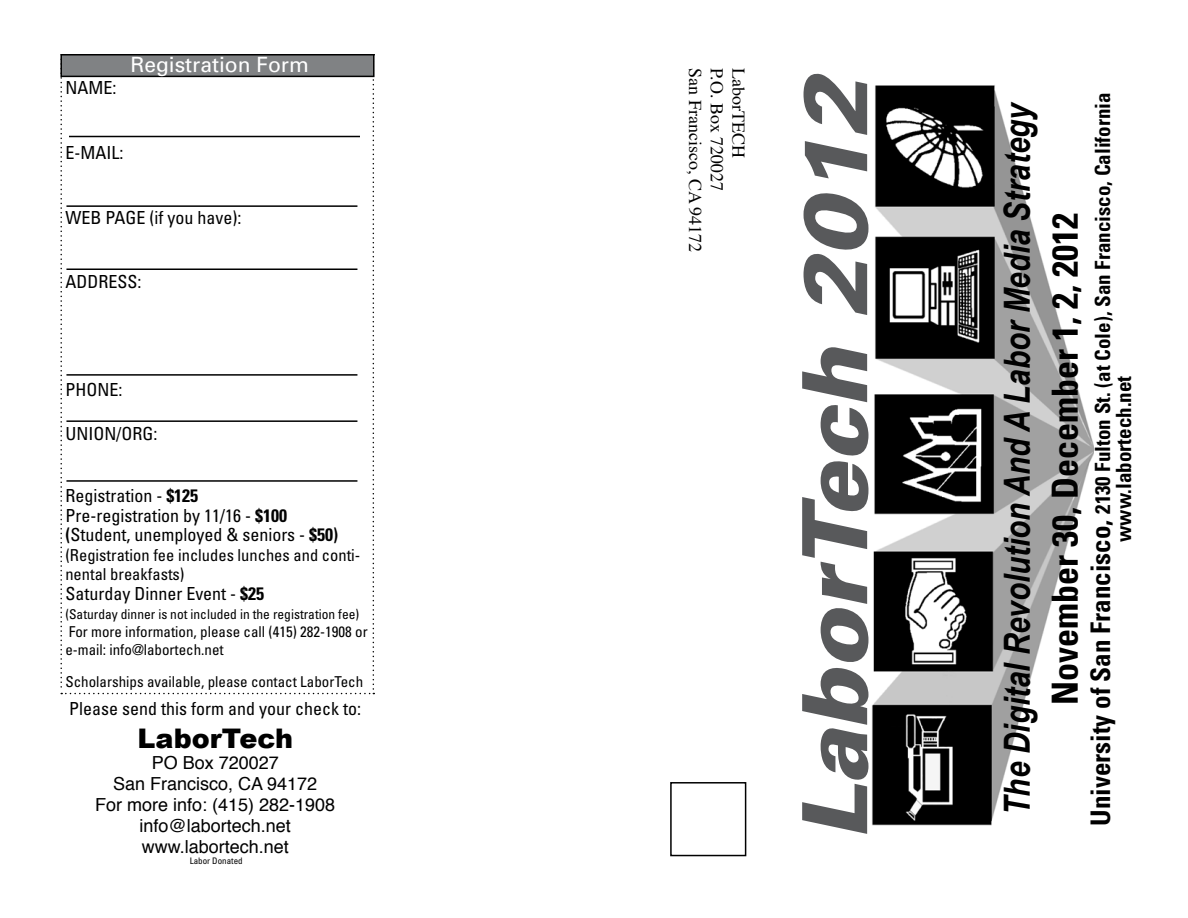
<style>
.page{position:relative;width:1188px;height:918px;background:#fff}
.page>*{position:absolute;margin:0;border:0;box-sizing:border-box;transform-origin:0 0}
.t1{font:italic 900 90px "Univers";color:#58595b}
.t2{font:italic 700 36px "Arial Narrow";color:#000}
.t3{font:700 condensed 36px "Univers";color:#000}
.t4{font:900 27px "Arial";color:#000}
.t5{font:700 condensed 21px "Univers";color:#000}
.t6{font:21px "Univers";color:#fff}
.t7{font:condensed 18px/19.5px "Univers";color:#000}
.t8{font:18px/21px "Helvetica";color:#000;text-align:center}
.t9{font:18px "Times";color:#000}
.t10{font:condensed 16.5px/19.5px "Univers";color:#000}
.t11{font:condensed 15px/18px "Univers";color:#000}
.t12{font:condensed 13.5px "Univers";color:#000}
.t13{font:condensed 9px "Univers";color:#000}
.s1{font-weight:700}
.s2{font-size:27px}
</style>
<div class="page">
<svg style="left:60px;top:77px;width:314px;height:617px"></svg>
<img style="left:872px;top:85px;width:221px;height:741px">
<div style="left:670px;top:782px;width:76px;height:74px;border:2px solid #000"></div>
<div style="left:61px;top:55px;width:313px;height:21px;background:#808284"></div>
<div style="left:60px;top:54px;width:315px;height:23px;border:2px solid #000"></div>
<hr style="left:69px;top:136px;width:291px;height:1px;background:#000">
<hr style="left:66px;top:268px;width:291px;height:2px;background:#000">
<hr style="left:66px;top:374px;width:291px;height:2px;background:#000">
<hr style="left:66px;top:420px;width:291px;height:2px;background:#000">
<hr style="left:66px;top:480px;width:291px;height:2px;background:#000">
<hr style="left:66px;top:205px;width:291px;height:2px;background:#000">
<p class="t7" style="left:65px;top:77px;width:52px">NAME:</p>
<p class="t6" style="left:130px;top:52px;width:180px">Registration Form</p>
<p class="t7" style="left:65px;top:142px;width:59px">E-MAIL:</p>
<p class="t7" style="left:65px;top:207px;width:178px">WEB PAGE (if you have):</p>
<p class="t7" style="left:65px;top:272px;width:78px">ADDRESS:</p>
<p class="t7" style="left:65px;top:380px;width:59px">PHONE:</p>
<p class="t7" style="left:65px;top:423px;width:94px">UNION/ORG:</p>
<p class="t7" style="left:65px;top:486px;width:274px">Registration - <span class="s1">$125<br></span>Pre-registration by 11/16 - <span class="s1">$100 (</span>Student, unemployed &amp; seniors - <span class="s1">$50)</span></p>
<p class="t10" style="left:65px;top:545px;width:297px">(Registration fee includes lunches and conti&shy;nental breakfasts)</p>
<p class="t7" style="left:65px;top:583px;width:200px">Saturday Dinner Event - <span class="s1">$25</span></p>
<p class="t12" style="left:65px;top:606px;width:295px">(Saturday dinner is not included in the registration fee)</p>
<p class="t11" style="left:65px;top:623px;width:304px">For more information, please call (415) 282-1908 or e-mail: info@labortech.net</p>
<p class="t11" style="left:65px;top:672px;width:299px">Scholarships available, please contact LaborTech</p>
<p class="t7" style="left:69px;top:699px;width:293px">Please send this form and your check to:</p>
<h3 class="t4" style="left:137px;top:723px;width:157px">LaborTech</h3>
<p class="t8" style="left:95px;top:751px;width:242px">PO Box 720027<br>San Francisco, CA 94172<br>For more info: (415) 282-1908 info@labortech.net www.labortech.net</p>
<p class="t13" style="left:190px;top:855px;width:54px">Labor Donated</p>
<p class="t9" style="left:712px;top:68px;width:185px;rotate:90deg">San Francisco, CA 94172</p>
<p class="t9" style="left:734px;top:68px;width:125px;rotate:90deg">P.O. Box 720027</p>
<p class="t9" style="left:755px;top:68px;width:91px;rotate:90deg">LaborTECH</p>
<h1 class="t1" style="left:779px;top:840px;width:770px;rotate:-90deg">LaborTech 2012</h1>
<h2 class="t2" style="left:996px;top:815px;width:713px;rotate:-90deg">The Digital Revolution And A Labor Media Strategy</h2>
<h2 class="t3" style="left:1043px;top:705px;width:493px;rotate:-90deg">November 30, December 1, 2, 2012</h2>
<p class="t5" style="left:1090px;top:826px;width:735px;rotate:-90deg"><span class="s2">University of San Francisco,</span> 2130 Fulton St. (at Cole), San Francisco, California</p>
<p class="t5" style="left:1111px;top:542px;width:168px;rotate:-90deg">www.labortech.net</p>
</div>
